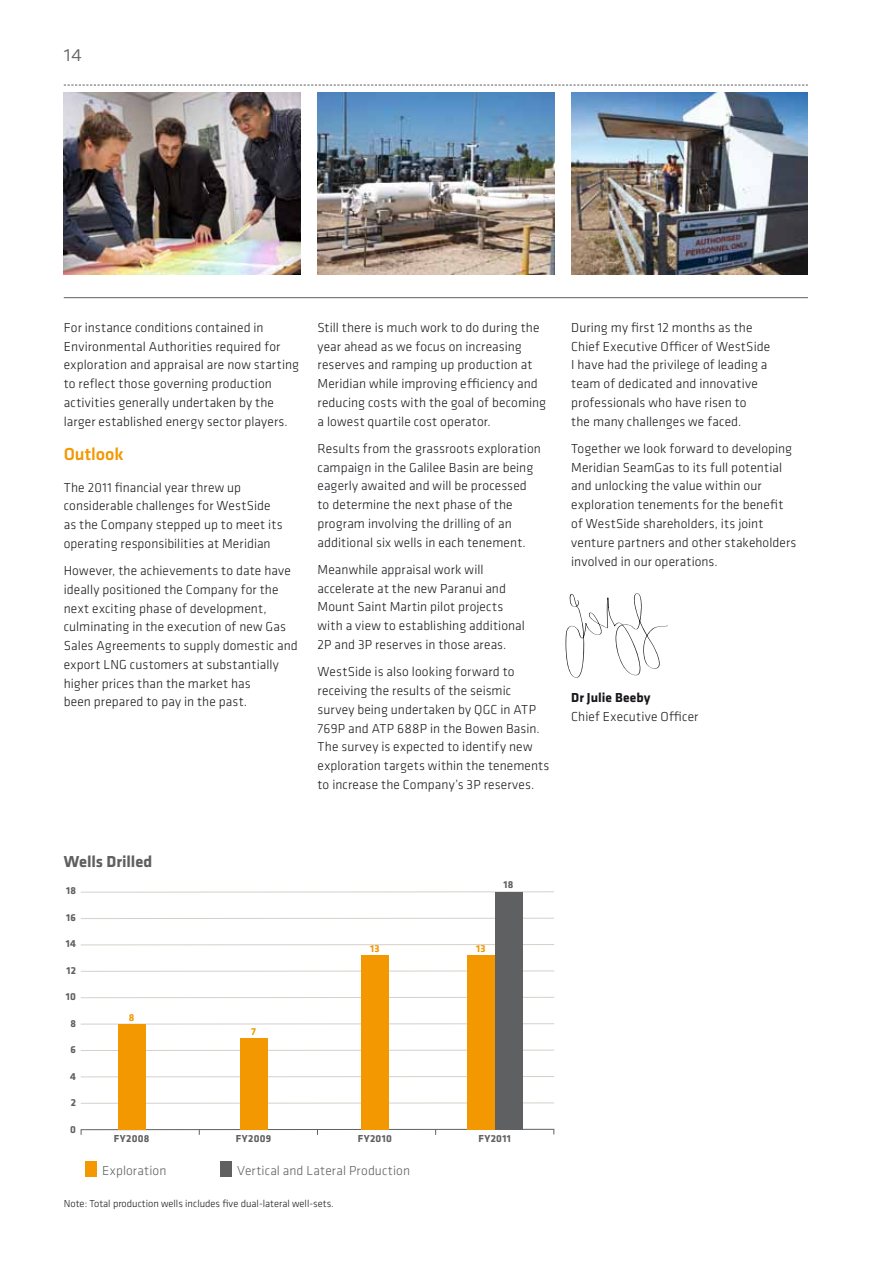
<style>
.page{position:relative;width:893px;height:1263px;background:#fff}
.page>*{position:absolute;margin:0;border:0;box-sizing:border-box;transform-origin:0 0}
.t1{font:300 22.5px "Klavika";color:#5f6062}
.t2{font:500 18px "Klavika";color:#f39800}
.t3{font:700 16.5px "Klavika";letter-spacing:-.005em;color:#5f6062}
.t4{font:300 13.5px/18.8px "Klavika";letter-spacing:.01em;color:#1a171c}
.t5{font:300 13.5px "Klavika";letter-spacing:.01em;color:#5f6062}
.t6{font:700 13.5px "Klavika";letter-spacing:.005em;color:#1a171c}
.t7{font:300 10.5px "Klavika";color:#1a171c}
.t8{font:700 10.5px "Klavika";letter-spacing:.025em;color:#5f6062}
.t9{font:700 10.5px "Klavika";color:#f39800}
</style>
<div class="page">
<hr style="left:892px;top:0;width:1px;height:1263px;background:#dfdad5">
<img style="left:571px;top:92px;width:237px;height:183px">
<img style="left:317px;top:92px;width:237px;height:183px">
<img style="left:64px;top:92px;width:236px;height:183px">
<hr style="left:64px;top:297px;width:744px;height:1px;background:#5f6062">
<hr style="left:81px;top:1102px;width:473px;height:2px;background:#d6d0c9">
<hr style="left:81px;top:1076px;width:473px;height:1px;background:#d6d0c9">
<hr style="left:81px;top:1050px;width:473px;height:1px;background:#d6d0c9">
<hr style="left:81px;top:1023px;width:473px;height:1px;background:#d6d0c9">
<hr style="left:81px;top:997px;width:473px;height:1px;background:#d6d0c9">
<hr style="left:81px;top:970px;width:473px;height:2px;background:#d6d0c9">
<hr style="left:81px;top:944px;width:473px;height:1px;background:#d6d0c9">
<hr style="left:81px;top:1129px;width:473px;height:1px;background:#5f6062">
<div style="left:118px;top:1024px;width:27px;height:105px;background:#f39800"></div>
<div style="left:240px;top:1037px;width:27px;height:92px;background:#f39800"></div>
<div style="left:361px;top:955px;width:28px;height:174px;background:#f39800"></div>
<div style="left:467px;top:955px;width:28px;height:174px;background:#f39800"></div>
<div style="left:85px;top:1162px;width:11px;height:15px;background:#f39800"></div>
<div style="left:220px;top:1162px;width:11px;height:15px;background:#5f6062"></div>
<hr style="left:81px;top:918px;width:473px;height:1px;background:#d6d0c9">
<hr style="left:81px;top:891px;width:473px;height:1px;background:#d6d0c9">
<div style="left:495px;top:892px;width:27px;height:237px;background:#5f6062"></div>
<svg style="left:566px;top:593px;width:102px;height:85px"></svg>
<svg style="left:64px;top:85px;width:744px;height:1px"></svg>
<h1 class="t1" style="left:64px;top:41px;width:20px">14</h1>
<p class="t4" style="left:64px;top:318px;width:237px">For instance conditions contained in Environmental Authorities required for exploration and appraisal are now starting to reflect those governing production activities generally undertaken by the larger established energy sector players.</p>
<h2 class="t2" style="left:64px;top:444px;width:61px">Outlook</h2>
<p class="t4" style="left:64px;top:478px;width:220px">The 2011 financial year threw up considerable challenges for WestSide as the Company stepped up to meet its operating responsibilities at Meridian</p>
<p class="t4" style="left:64px;top:561px;width:236px">H owever, the achievements to date have ideally positioned the Company for the next exciting phase of development, culminating in the execution of new Gas Sales Agreements to supply domestic and export LNG customers at substantially higher prices than the market has<br>been prepared to pay in the past.</p>
<p class="t4" style="left:317px;top:318px;width:230px">Still there is much work to do during the year ahead as we focus on increasing reserves and ramping up production at Meridian while improving efficiency and reducing costs with the goal of becoming a lowest quartile cost operator.</p>
<p class="t4" style="left:317px;top:439px;width:225px">Results from the grassroots exploration campaign in the Galilee Basin are being eagerly awaited and will be processed to determine the next phase of the program involving the drilling of an additional six wells in each tenement.</p>
<p class="t4" style="left:317px;top:560px;width:209px">Meanwhile appraisal work will accelerate at the new Paranui and Mount Saint Martin pilot projects with a view to establishing additional 2P and 3P reserves in those areas.</p>
<p class="t4" style="left:317px;top:663px;width:233px">WestSide is also looking forward to receiving the results of the seismic survey being undertaken by QGC in ATP 769P and ATP 688P in the Bowen Basin.<br>The survey is expected to identify new exploration targets within the tenements to increase the Company’s 3P reserves.</p>
<p class="t4" style="left:571px;top:318px;width:201px">During my first 12 months as the<br>Chief Executive Officer of WestSide<br>I have had the privilege of leading a team of dedicated and innovative professionals who have risen to<br>the many challenges we faced.</p>
<p class="t4" style="left:571px;top:439px;width:227px">Together we look forward to developing Meridian SeamGas to its full potential and unlocking the value within our exploration tenements for the benefit of WestSide shareholders, its joint venture partners and other stakeholders involved in our operations.</p>
<p class="t6" style="left:571px;top:690px;width:81px">Dr Julie Beeby</p>
<p class="t4" style="left:571px;top:707px;width:129px">Chief Executive Officer</p>
<p class="t3" style="left:64px;top:853px;width:90px">Wells Drilled</p>
<p class="t8" style="left:66px;top:885px;width:11px">18</p>
<p class="t8" style="left:66px;top:911px;width:11px">16</p>
<p class="t8" style="left:66px;top:938px;width:12px">14</p>
<p class="t8" style="left:66px;top:964px;width:11px">12</p>
<p class="t8" style="left:66px;top:991px;width:12px">10</p>
<p class="t8" style="left:70px;top:1017px;width:7px">8</p>
<p class="t8" style="left:71px;top:1044px;width:7px">6</p>
<p class="t8" style="left:70px;top:1070px;width:7px">4</p>
<p class="t8" style="left:71px;top:1097px;width:7px">2</p>
<p class="t8" style="left:70px;top:1123px;width:7px">0</p>
<p class="t9" style="left:129px;top:1012px;width:7px">8</p>
<p class="t9" style="left:251px;top:1025px;width:6px">7</p>
<p class="t8" style="left:504px;top:879px;width:11px">18</p>
<p class="t9" style="left:370px;top:943px;width:11px">13</p>
<p class="t9" style="left:476px;top:943px;width:11px">13</p>
<p class="t8" style="left:114px;top:1132px;width:37px">FY2008</p>
<p class="t8" style="left:236px;top:1132px;width:37px">FY2009</p>
<p class="t8" style="left:358px;top:1132px;width:36px">FY2010</p>
<p class="t8" style="left:478px;top:1132px;width:34px">FY2011</p>
<p class="t5" style="left:102px;top:1163px;width:66px">Exploration</p>
<p class="t5" style="left:237px;top:1163px;width:174px">Vertical and Lateral Production</p>
<p class="t7" style="left:64px;top:1198px;width:272px">Note: Total production wells includes five dual-lateral well-sets.</p>
</div>
